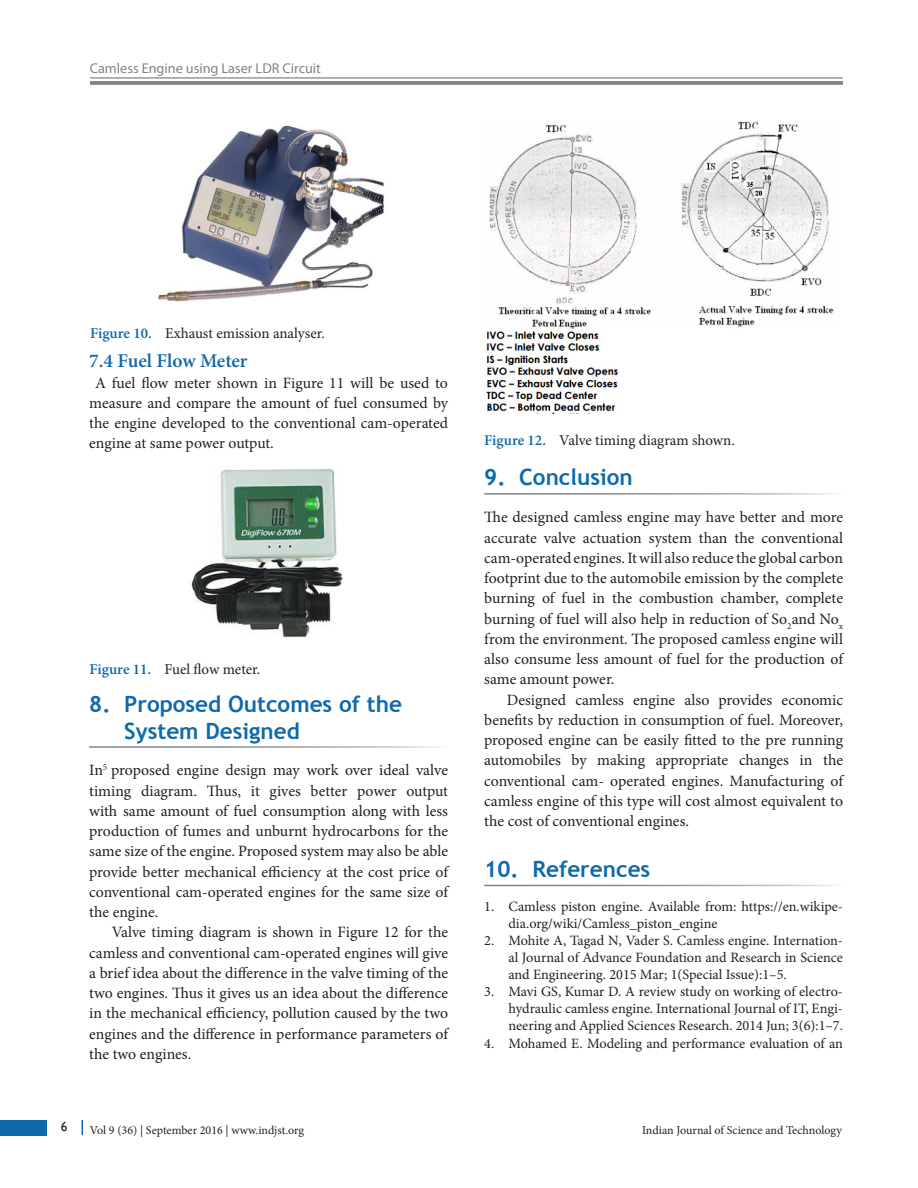
<style>
.page{position:relative;width:918px;height:1188px;background:#fff}
.page>*{position:absolute;margin:0;border:0;box-sizing:border-box;transform-origin:0 0}
.Body_Head{font:700 22.5px/27px "Trebuchet MS";color:#0f69ab}
.Body_SubHead1{font:600 19.5px "Minion Pro";letter-spacing:-.005em;color:#0f69ab}
.Body_Text{font:15.75px/20.2px "Minion Pro";letter-spacing:-.005em;color:#231f20;text-align:justify}
.Body_Text_Ind_L{font:15.75px/20.2px "Minion Pro";color:#231f20;text-align:justify}
.Body_Text_Ind_F{font:15.75px/20.2px "Minion Pro";color:#231f20;text-align:justify}
.t1{font:15px "Minion Pro";letter-spacing:-.005em;color:#231f20}
.t2{font:14.25px/17.1px "Minion Pro";color:#231f20;text-align:justify}
.t3{font:14.25px "Myriad Pro";color:#818487}
.t4{font:13.5px "Gill Sans";color:#231f20}
.t5{font:12px "Minion Pro";color:#231f20}
.s1{font-weight:600;color:#0f69ab}
</style>
<div class="page">
<div style="left:0;top:1120px;width:47px;height:15px;background:#0f69ab"></div>
<svg style="left:82px;top:1120px;width:1px;height:15px"></svg>
<hr style="left:90px;top:77px;width:753px;height:2px;background:#818487">
<svg style="left:90px;top:81px;width:753px;height:4px;fill:#888b8e"></svg>
<img style="left:158px;top:125px;width:226px;height:177px">
<img style="left:191px;top:468px;width:152px;height:170px">
<img style="left:486px;top:121px;width:348px;height:293px">
<p class="t3" style="left:90px;top:60px;width:233px">Camless Engine using Laser LDR Circuit</p>
<p class="t1" style="left:90px;top:323px;width:236px"><span class="s1">Figure 10.</span> Exhaust emission analyser.</p>
<p class="Body_SubHead1" style="left:89px;top:348px;width:160px">7.4 Fuel Flow Meter</p>
<p class="Body_Text" style="left:89px;top:373px;width:360px;text-indent:6px">A fuel flow meter shown in Figure 11 will be used to measure and compare the amount of fuel consumed by the engine developed to the conventional cam-operated engine at same power output.</p>
<p class="t1" style="left:89px;top:659px;width:172px"><span class="s1">Figure 11.</span> Fuel flow meter.</p>
<p class="Body_Head" style="left:124px;top:690px;width:279px;text-indent:-35px">8. Proposed Outcomes of the<br>System Designed</p>
<p class="Body_Text" style="left:89px;top:760px;width:360px">In<sup>5</sup> proposed engine design may work over ideal valve timing diagram. Thus, it gives better power output with same amount of fuel consumption along with less production of fumes and unburnt hydrocarbons for the same size of the engine. Proposed system may also be able provide better mechanical efficiency at the cost price of conventional cam-operated engines for the same size of the engine.</p>
<p class="Body_Text_Ind_F" style="left:89px;top:922px;width:360px;text-indent:23px">Valve timing diagram is shown in Figure 12 for the camless and conventional cam-operated engines will give a brief idea about the difference in the valve timing of the two engines. Thus it gives us an idea about the difference in the mechanical efficiency, pollution caused by the two engines and the difference in performance parameters of the two engines.</p>
<p class="t1" style="left:484px;top:431px;width:252px"><span class="s1">Figure 12.</span> Valve timing diagram shown.</p>
<p class="Body_Head" style="left:484px;top:464px;width:150px">9. Conclusion</p>
<p class="Body_Text" style="left:484px;top:507px;width:360px">The designed camless engine may have better and more accurate valve actuation system than the conventional cam-operated engines. It will also reduce the global carbon footprint due to the automobile emission by the complete burning of fuel in the combustion chamber, complete burning of fuel will also help in reduction of So<sub>2</sub>and No<sub>x </sub>from the environment. The proposed camless engine will also consume less amount of fuel for the production of same amount power.</p>
<p class="Body_Text_Ind_L" style="left:484px;top:689px;width:360px;text-indent:23px">Designed camless engine also provides economic benefits by reduction in consumption of fuel. Moreover, proposed engine can be easily fitted to the pre running automobiles by making appropriate changes in the conventional cam- operated engines. Manufacturing of camless engine of this type will cost almost equivalent to the cost of conventional engines.</p>
<p class="Body_Head" style="left:484px;top:856px;width:168px">10. References</p>
<p class="t2" style="left:508px;top:898px;width:336px;text-indent:-24px">1. Camless piston engine. Available from: https://en.wikipe&shy;dia.org/wiki/Camless_piston_engine</p>
<p class="t2" style="left:508px;top:932px;width:336px;text-indent:-24px">2. Mohite A, Tagad N, Vader S. Camless engine. Internation&shy;al Journal of Advance Foundation and Research in Science and Engineering. 2015 Mar; 1(Special Issue):1–5.</p>
<p class="t2" style="left:508px;top:983px;width:336px;text-indent:-24px">3. Mavi GS, Kumar D. A review study on working of electro&shy;hydraulic camless engine. International Journal of IT, Engi&shy;neering and Applied Sciences Research. 2014 Jun; 3(6):1–7.</p>
<p class="t2" style="left:484px;top:1035px;width:360px">4. Mohamed E. Modeling and performance evaluation of an</p>
<p class="t4" style="left:61px;top:1119px;width:8px">6</p>
<p class="t5" style="left:90px;top:1122px;width:216px">Vol 9 (36) | September 2016 | www.indjst.org</p>
<p class="t5" style="left:642px;top:1122px;width:201px">Indian Journal of Science and Technology</p>
</div>
